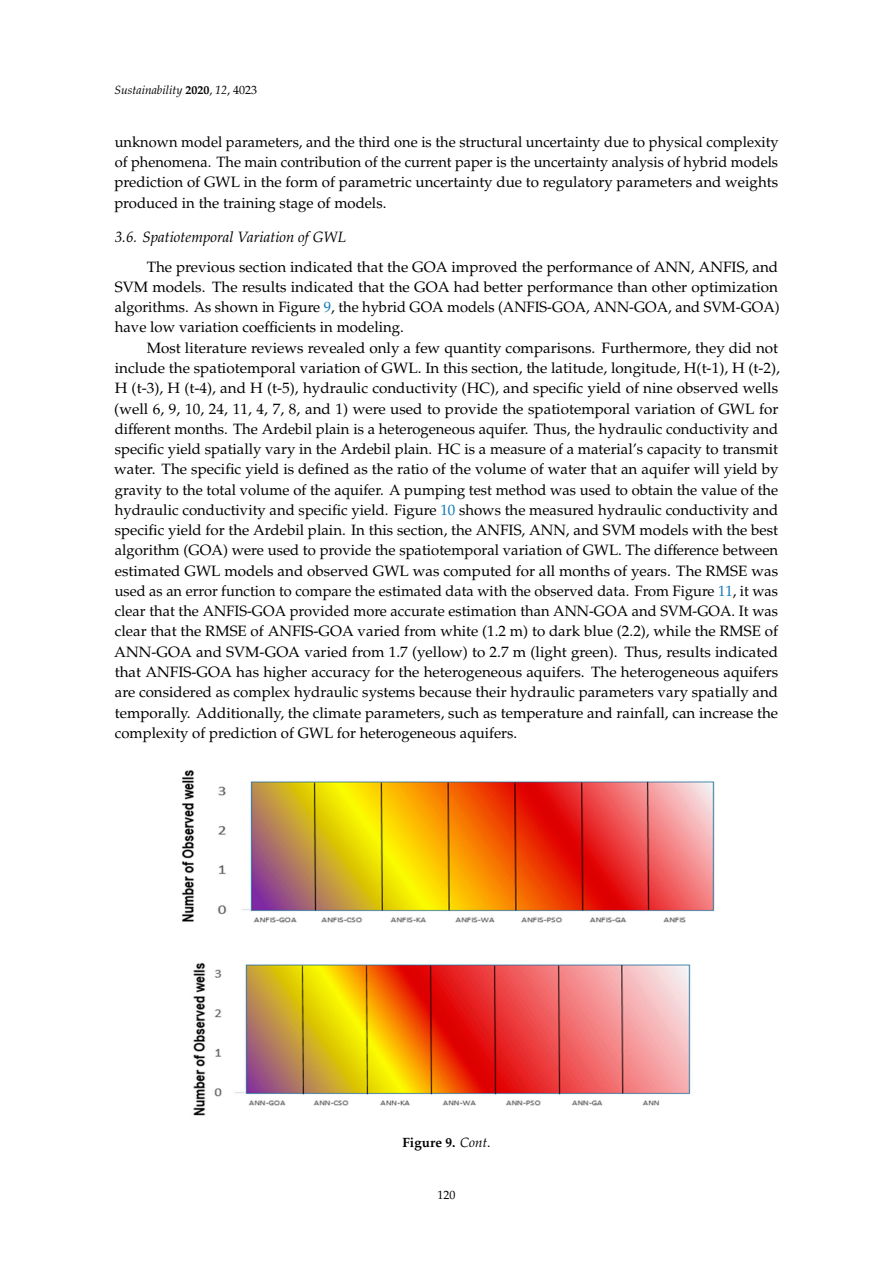
<style>
.page{position:relative;width:893px;height:1263px;background:#fff}
.page>*{position:absolute;margin:0;border:0;box-sizing:border-box;transform-origin:0 0}
.t1{font:15px/20.2px "URW Palladio L Roma";color:#000;text-align:justify}
.t2{font:italic 15px "URW Palladio L";color:#000}
.t3{font:700 13.5px "URW Palladio L";color:#000}
.t4{font:italic 12px "URW Palladio L";color:#000}
.t5{font:12px "URW Palladio L Roma";color:#000}
.s1{font-weight:700;font-style:normal}
.s2{font-family:"URW Palladio L Roma";font-style:normal}
.s3{color:#0875b7}
.s4{font-family:"Rpxr"}
.s5{font-weight:400;font-style:italic}
.s6{font-family:"URW Palladio L Roma";font-weight:400}
</style>
<div class="page">
<img style="left:182px;top:770px;width:533px;height:153px">
<img style="left:193px;top:963px;width:498px;height:153px">
<p class="t4" style="left:114px;top:86px;width:144px">Sustainability <span class="s1">2020</span><span class="s2">,</span> 12<span class="s2">, 4023</span></p>
<p class="t1" style="left:114px;top:132px;width:666px">unknown model parameters, and the third one is the structural uncertainty due to physical complexity of phenomena. The main contribution of the current paper is the uncertainty analysis of hybrid models prediction of GWL in the form of parametric uncertainty due to regulatory parameters and weights produced in the training stage of models.</p>
<p class="t2" style="left:115px;top:231px;width:233px">3.6. Spatiotemporal Variation of GWL</p>
<p class="t1" style="left:115px;top:257px;width:666px;text-indent:32px">The previous section indicated that the GOA improved the performance of ANN, ANFIS, and SVM models. The results indicated that the GOA had better performance than other optimization algorithms. As shown in Figure <span class="s3">9</span>, the hybrid GOA models (ANFIS-GOA, ANN-GOA, and SVM-GOA) have low variation coe<span class="s4">ffi</span>cients in modeling.</p>
<p class="t1" style="left:114px;top:338px;width:667px;text-align:left;text-indent:33px">Most literature reviews revealed only a few quantity comparisons. Furthermore, they did not include the spatiotemporal variation of GWL. In this section, the latitude, longitude, H(t-1), H (t-2), H (t-3), H (t-4), and H (t-5), hydraulic conductivity (HC), and specific yield of nine observed wells (well 6, 9, 10, 24, 11, 4, 7, 8, and 1) were used to provide the spatiotemporal variation of GWL for di<span class="s4">ff</span>erent months. The Ardebil plain is a heterogeneous aquifer. Thus, the hydraulic conductivity and specific yield spatially vary in the Ardebil plain. HC is a measure of a material’s capacity to transmit water. The specific yield is defined as the ratio of the volume of water that an aquifer will yield by gravity to the total volume of the aquifer. A pumping test method was used to obtain the value of the hydraulic conductivity and specific yield. Figure <span class="s3">10</span> shows the measured hydraulic conductivity and specific yield for the Ardebil plain. In this section, the ANFIS, ANN, and SVM models with the best algorithm (GOA) were used to provide the spatiotemporal variation of GWL. The di<span class="s4">ff</span>erence between estimated GWL models and observed GWL was computed for all months of years. The RMSE was used as an error function to compare the estimated data with the observed data. From Figure <span class="s3">11</span>, it was clear that the ANFIS-GOA provided more accurate estimation than ANN-GOA and SVM-GOA. It was clear that the RMSE of ANFIS-GOA varied from white (1.2 m) to dark blue (2.2), while the RMSE of ANN-GOA and SVM-GOA varied from 1.7 (yellow) to 2.7 m (light green). Thus, results indicated that ANFIS-GOA has higher accuracy for the heterogeneous aquifers. The heterogeneous aquifers are considered as complex hydraulic systems because their hydraulic parameters vary spatially and temporally. Additionally, the climate parameters, such as temperature and rainfall, can increase the complexity of prediction of GWL for heterogeneous aquifers.</p>
<p class="t3" style="left:402px;top:1138px;width:90px">Figure 9. <span class="s5">Cont</span><span class="s6">.</span></p>
<p class="t5" style="left:437px;top:1188px;width:19px">120</p>
</div>
